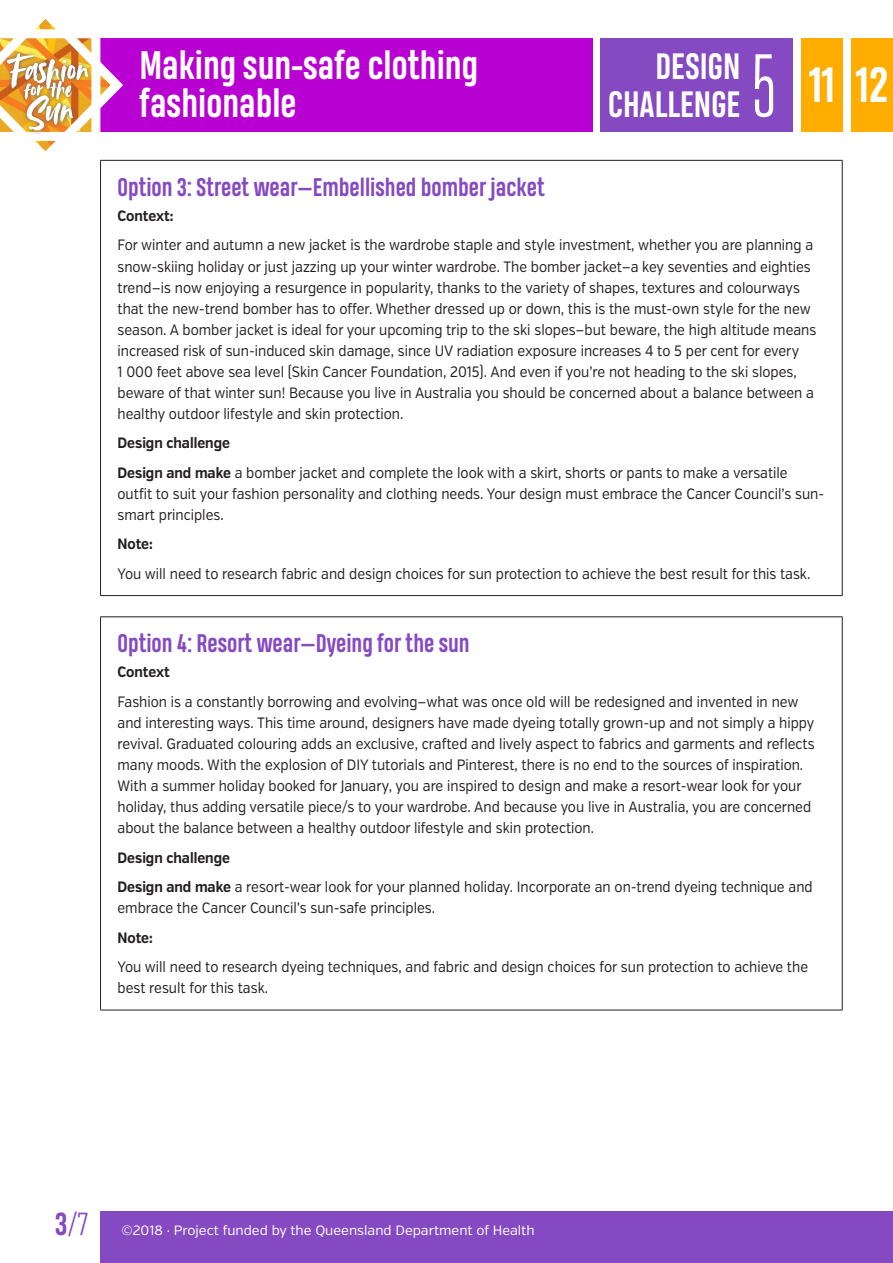
<style>
.page{position:relative;width:893px;height:1263px;background:#fff}
.page>*{position:absolute;margin:0;border:0;box-sizing:border-box;transform-origin:0 0}
.t1{font:300 84px "Heading Pro Ultracompressed";color:#fff}
.t2{font:700 46.5px "Heading Pro";color:#fff}
.MAIN_sheet_cont_titl{font:700 37.5px/37.5px "Heading Pro";color:#fff}
.t3{font:700 34.5px/37.5px "Heading Pro";color:#fff;text-align:right}
.t4{font:300 30px "Heading Pro";color:#854ac1}
.sub_1{font:700 24px "Heading Pro";color:#854ac1}
.body_10pt{font:15px/21px "Verb";color:#231f20;scale:.9 1}
.body_10pt-2{font:700 15px "Verb";color:#231f20;scale:.9 1}
.t5{font:13.5px "Verb";color:#fff}
.s1{font-weight:700}
</style>
<div class="page">
<div style="left:100px;top:39px;width:492px;height:93px;background:#b900d2"></div>
<div style="left:601px;top:38px;width:192px;height:94px;background:#854ac1"></div>
<div style="left:802px;top:38px;width:41px;height:94px;background:#ffad00"></div>
<div style="left:852px;top:38px;width:41px;height:94px;background:#ffad00"></div>
<hr style="left:100px;top:160px;width:743px;height:1px;background:#231f20">
<hr style="left:100px;top:161px;width:1px;height:434px;background:#231f20">
<hr style="left:842px;top:161px;width:1px;height:434px;background:#231f20">
<hr style="left:100px;top:595px;width:743px;height:1px;background:#231f20">
<hr style="left:100px;top:616px;width:743px;height:1px;background:#231f20">
<hr style="left:100px;top:617px;width:1px;height:393px;background:#231f20">
<hr style="left:842px;top:617px;width:1px;height:393px;background:#231f20">
<hr style="left:100px;top:1010px;width:743px;height:1px;background:#231f20">
<svg style="left:0;top:19px;width:125px;height:142px"></svg>
<div style="left:100px;top:1211px;width:793px;height:52px;background:#854ac1"></div>
<p class="MAIN_sheet_cont_titl" style="left:139px;top:48px;width:340px">Making sun-safe clothing fashionable</p>
<p class="t3" style="left:608px;top:49px;width:134px">DESIGN<br>CHALLENGE</p>
<p class="t1" style="left:751px;top:39px;width:27px">5</p>
<p class="t2" style="left:809px;top:57px;width:27px">11</p>
<p class="t2" style="left:856px;top:57px;width:34px">12</p>
<p class="sub_1" style="left:118px;top:172px;width:429px">Option 3: Street wear—Embellished bomber jacket</p>
<p class="body_10pt-2" style="left:118px;top:207px;width:64px">Context:</p>
<p class="body_10pt" style="left:118px;top:235px;width:778px">For winter and autumn a new jacket is the wardrobe staple and style investment, whether you are planning a snow-skiing holiday or just jazzing up your winter wardrobe. The bomber jacket—a key seventies and eighties trend—is now enjoying a resurgence in popularity, thanks to the variety of shapes, textures and colourways that the new-trend bomber has to offer. Whether dressed up or down, this is the must-own style for the new season. A bomber jacket is ideal for your upcoming trip to the ski slopes—but beware, the high altitude means increased risk of sun-induced skin damage, since UV radiation exposure increases 4 to 5 per cent for every<br>1 000 feet above sea level (Skin Cancer Foundation, 2015). And even if you’re not heading to the ski slopes, beware of that winter sun! Because you live in Australia you should be concerned about a balance between a healthy outdoor lifestyle and skin protection.</p>
<p class="body_10pt-2" style="left:118px;top:434px;width:126px">Design challenge</p>
<p class="body_10pt" style="left:118px;top:462px;width:787px"><span class="s1">Design and make</span> a bomber jacket and complete the look with a skirt, shorts or pants to make a versatile outfit to suit your fashion personality and clothing needs. Your design must embrace the Cancer Council’s sun&shy;smart principles.</p>
<p class="body_10pt-2" style="left:118px;top:535px;width:41px">Note:</p>
<p class="body_10pt" style="left:118px;top:563px;width:771px">You will need to research fabric and design choices for sun protection to achieve the best result for this task.</p>
<p class="sub_1" style="left:118px;top:629px;width:354px">Option 4: Resort wear—Dyeing for the sun</p>
<p class="body_10pt-2" style="left:118px;top:663px;width:60px">Context</p>
<p class="body_10pt" style="left:118px;top:691px;width:776px">Fashion is a constantly borrowing and evolving—what was once old will be redesigned and invented in new and interesting ways. This time around, designers have made dyeing totally grown-up and not simply a hippy revival. Graduated colouring adds an exclusive, crafted and lively aspect to fabrics and garments and reflects many moods. With the explosion of DIY tutorials and Pinterest, there is no end to the sources of inspiration.<br>With a summer holiday booked for January, you are inspired to design and make a resort-wear look for your holiday, thus adding versatile piece/s to your wardrobe. And because you live in Australia, you are concerned about the balance between a healthy outdoor lifestyle and skin protection.</p>
<p class="body_10pt-2" style="left:118px;top:848px;width:126px">Design challenge</p>
<p class="body_10pt" style="left:118px;top:876px;width:774px"><span class="s1">Design and make</span> a resort-wear look for your planned holiday. Incorporate an on-trend dyeing technique and embrace the Cancer Council’s sun-safe principles.</p>
<p class="body_10pt-2" style="left:118px;top:928px;width:41px">Note:</p>
<p class="body_10pt" style="left:118px;top:956px;width:769px">You will need to research dyeing techniques, and fabric and design choices for sun protection to achieve the best result for this task.</p>
<p class="t4" style="left:55px;top:1207px;width:35px"><span class="s1">3</span>/7</p>
<p class="t5" style="left:121px;top:1222px;width:415px">©2018 · Project funded by the Queensland Department of Health</p>
</div>
